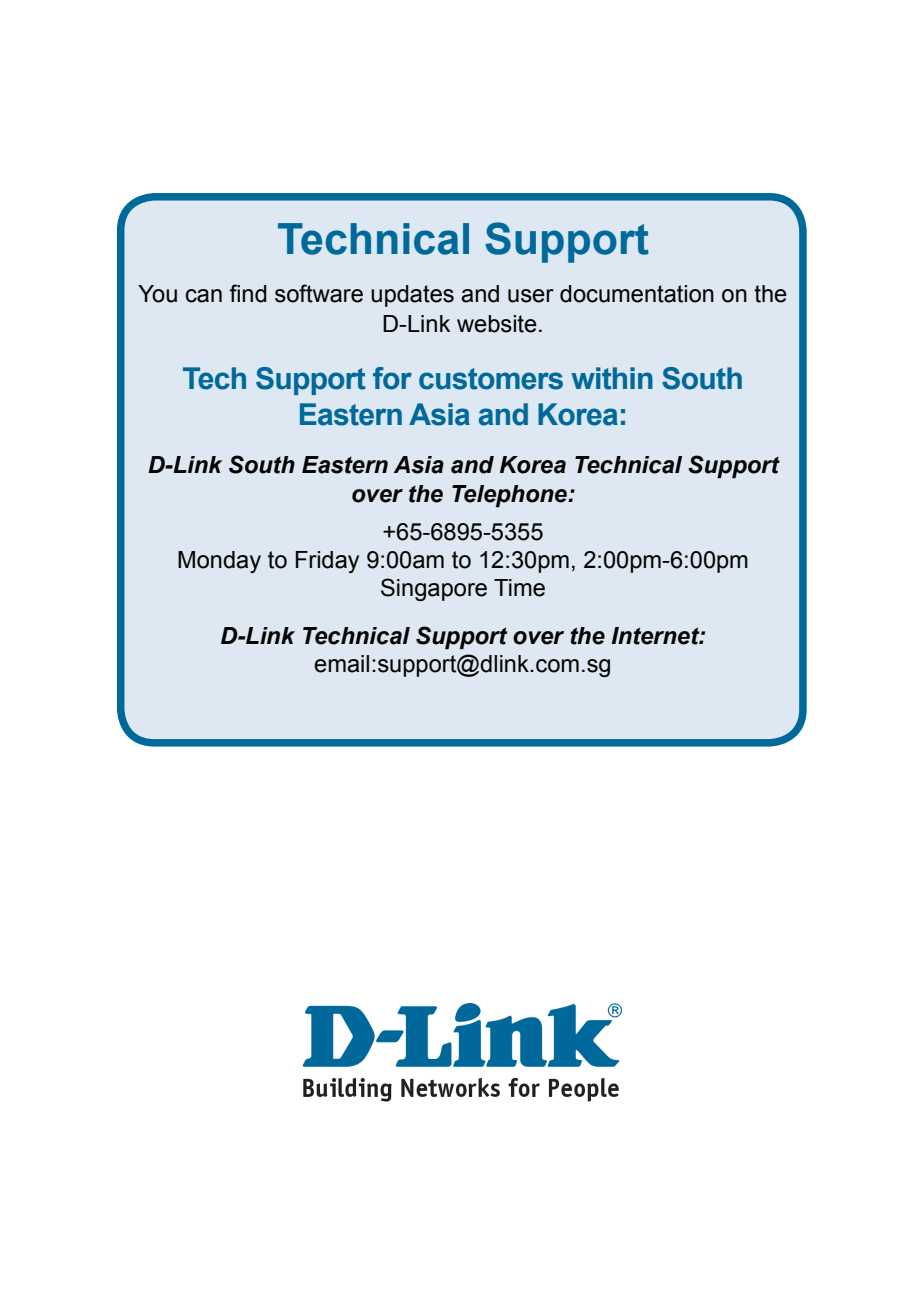
<style>
.page{position:relative;width:922px;height:1297px;background:#fff}
.page>*{position:absolute;margin:0;border:0;box-sizing:border-box;transform-origin:0 0}
.t1{font:700 43px "Arial";color:#00699b}
.t2{font:700 30px/36px "Arial";letter-spacing:-.025em;color:#00699b;text-align:center}
.t3{font:23.75px/28.2px "Arial";color:#040503;text-align:center}
.t4{font:italic 700 23.75px/28.2px "Arial";color:#040503;text-align:center}
</style>
<div class="page">
<div style="left:121px;top:197px;width:681px;height:546px;background:#dde8f2;border-radius:34px"></div>
<div style="left:117px;top:193px;width:689px;height:554px;border:8px solid #00699b;border-radius:34px"></div>
<img style="left:302px;top:1003px;width:319px;height:99px">
<h1 class="t1" style="left:277px;top:210px;width:373px">Technical Support</h1>
<p class="t3" style="left:139px;top:279px;width:650px;line-height:30px">You can find software updates and user documentation on the<br>D-Link website.</p>
<p class="t2" style="left:182px;top:362px;width:562px">Tech Support for customers within South<br>Eastern Asia and Korea:</p>
<p class="t4" style="left:148px;top:452px;width:632px">D-Link South Eastern Asia and Korea Technical Support over the Telephone:</p>
<p class="t3" style="left:177px;top:517px;width:573px">+65-6895-5355<br>Monday to Friday 9:00am to 12:30pm, 2:00pm-6:00pm<br>Singapore Time</p>
<p class="t4" style="left:220px;top:622px;width:487px">D-Link Technical Support over the Internet:</p>
<p class="t3" style="left:314px;top:650px;width:299px">email:support@dlink.com.sg</p>
</div>
